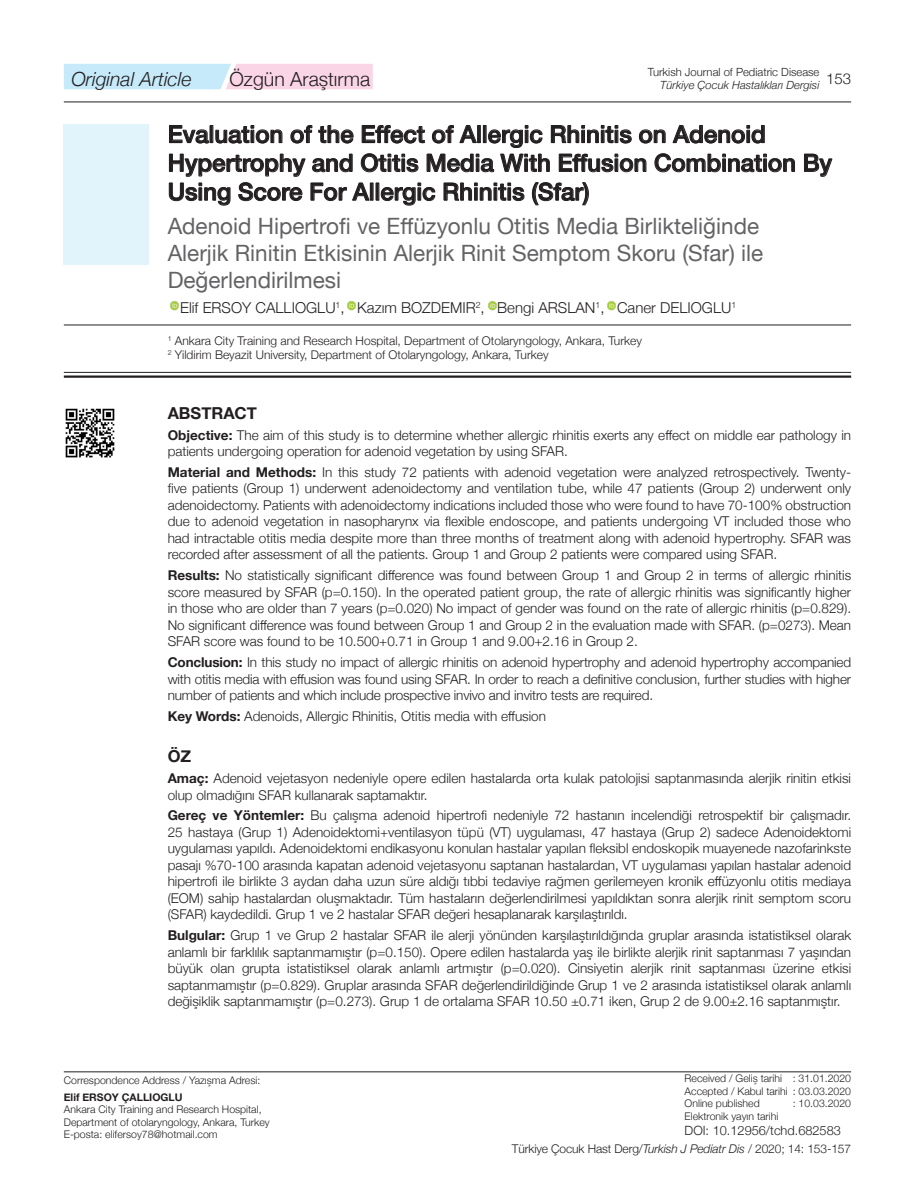
<style>
.page{position:relative;width:915px;height:1191px;background:#fff}
.page>*{position:absolute;margin:0;border:0;box-sizing:border-box;transform-origin:0 0}
.t1{font:500 24px/28.8px "Helvetica Neue";color:#231f20}
.t2{font:22.5px/27px "Helvetica Neue";color:#636366}
.t3{font:italic 300 19.5px "Helvetica Neue";color:#231f20}
.t4{font:300 19.5px "Helvetica Neue";color:#231f20}
.t5{font:700 16.5px "Helvetica Neue";color:#231f20}
.t6{font:300 15px "Helvetica Neue";color:#231f20}
.t7{font:300 13.5px/16.5px "Helvetica Neue";color:#231f20;text-align:justify}
.t8{font:300 12.75px "Helvetica Neue";color:#231f20}
.t9{font:300 12px "Helvetica Neue";color:#231f20}
.t10{font:300 11.25px "Helvetica Neue";color:#231f20}
.t11{font:italic 300 11.25px "Helvetica Neue";color:#231f20}
.t12{font:300 10.5px "Helvetica Neue";color:#231f20}
.t13{font:700 10.5px "Helvetica Neue";color:#231f20}
.s1{font-weight:700}
.s2{font-style:italic}
</style>
<div class="page">
<hr style="left:64px;top:324px;width:786px;height:1px;background:#231f20">
<hr style="left:64px;top:1071px;width:786px;height:1px;background:#231f20">
<hr style="left:64px;top:375px;width:786px;height:3px;background:#231f20">
<hr style="left:64px;top:372px;width:786px;height:1px;background:#231f20">
<hr style="left:64px;top:102px;width:786px;height:1px;background:#231f20">
<svg style="left:804px;top:153px;width:28px;height:24px"></svg>
<svg style="left:168px;top:125px;width:627px;height:81px"></svg>
<div style="left:64px;top:124px;width:85px;height:140px;background:#e1f4fc"></div>
<svg style="left:64px;top:64px;width:308px;height:25px;background:#dee0f0"></svg>
<svg style="left:170px;top:300px;width:9px;height:10px"></svg>
<svg style="left:347px;top:300px;width:9px;height:10px"></svg>
<svg style="left:488px;top:300px;width:8px;height:10px"></svg>
<svg style="left:607px;top:300px;width:9px;height:10px"></svg>
<img style="left:65px;top:408px;width:50px;height:50px">
<p class="t3" style="left:71px;top:64px;width:121px">Original Article</p>
<p class="t4" style="left:229px;top:63px;width:142px">Özgün Araştırma</p>
<p class="t10" style="left:647px;top:63px;width:173px">Turkish Journal of Pediatric Disease</p>
<p class="t11" style="left:660px;top:76px;width:160px">Türkiye Çocuk Hastalıkları Dergisi</p>
<p class="t6" style="left:825px;top:66px;width:27px">153</p>
<p class="t1" style="left:168px;top:118px;width:665px">Evaluation of the Effect of Allergic Rhinitis on Adenoid<br>Hypertrophy and Otitis Media With Effusion Combination By<br>Using Score For Allergic Rhinitis (Sfar)</p>
<p class="t2" style="left:168px;top:213px;width:597px">Adenoid Hipertrofi ve Effüzyonlu Otitis Media Birlikteliğinde<br>Alerjik Rinitin Etkisinin Alerjik Rinit Semptom Skoru (Sfar) ile<br>Değerlendirilmesi</p>
<p class="t6" style="left:180px;top:295px;width:557px">Elif ERSOY CALLIOGLU<sup>1</sup>, Kazım BOZDEMIR<sup>2</sup>, Bengi ARSLAN<sup>1</sup>, Caner DELIOGLU<sup>1</sup></p>
<p class="t9" style="left:168px;top:331px;width:475px"><sup>1</sup> Ankara City Training and Research Hospital, Department of Otolaryngology, Ankara, Turkey</p>
<p class="t9" style="left:168px;top:345px;width:382px"><sup>2</sup> Yildirim Beyazit University, Department of Otolaryngology, Ankara, Turkey</p>
<p class="t5" style="left:168px;top:400px;width:91px">ABSTRACT</p>
<p class="t7" style="left:168px;top:425px;width:684px"><span class="s1">Objective:</span> The aim of this study is to determine whether allergic rhinitis exerts any effect on middle ear pathology in patients undergoing operation for adenoid vegetation by using SFAR.</p>
<p class="t7" style="left:168px;top:463px;width:684px"><span class="s1">Material and Methods:</span> In this study 72 patients with adenoid vegetation were analyzed retrospectively. Twenty&shy;five patients (Group 1) underwent adenoidectomy and ventilation tube, while 47 patients (Group 2) underwent only adenoidectomy. Patients with adenoidectomy indications included those who were found to have 70-100% obstruction due to adenoid vegetation in nasopharynx via flexible endoscope, and patients undergoing VT included those who had intractable otitis media despite more than three months of treatment along with adenoid hypertrophy. SFAR was recorded after assessment of all the patients. Group 1 and Group 2 patients were compared using SFAR.</p>
<p class="t7" style="left:168px;top:566px;width:684px"><span class="s1">Results:</span> No statistically significant difference was found between Group 1 and Group 2 in terms of allergic rhinitis score measured by SFAR (p=0.150). In the operated patient group, the rate of allergic rhinitis was significantly higher in those who are older than 7 years (p=0.020) No impact of gender was found on the rate of allergic rhinitis (p=0.829).<br>No significant difference was found between Group 1 and Group 2 in the evaluation made with SFAR. (p=0273). Mean SFAR score was found to be 10.500+0.71 in Group 1 and 9.00+2.16 in Group 2.</p>
<p class="t7" style="left:168px;top:653px;width:684px"><span class="s1">Conclusion:</span> In this study no impact of allergic rhinitis on adenoid hypertrophy and adenoid hypertrophy accompanied with otitis media with effusion was found using SFAR. In order to reach a definitive conclusion, further studies with higher number of patients and which include prospective invivo and invitro tests are required.</p>
<p class="t7" style="left:168px;top:706px;width:380px"><span class="s1">Key Words:</span> Adenoids, Allergic Rhinitis, Otitis media with effusion</p>
<p class="t5" style="left:168px;top:743px;width:25px">ÖZ</p>
<p class="t7" style="left:168px;top:769px;width:684px"><span class="s1">Amaç:</span> Adenoid vejetasyon nedeniyle opere edilen hastalarda orta kulak patolojisi saptanmasında alerjik rinitin etkisi olup olmadığını SFAR kullanarak saptamaktır.</p>
<p class="t7" style="left:168px;top:806px;width:684px"><span class="s1">Gereç ve Yöntemler:</span> Bu çalışma adenoid hipertrofi nedeniyle 72 hastanın incelendiği retrospektif bir çalışmadır.<br>25 hastaya (Grup 1) Adenoidektomi+ventilasyon tüpü (VT) uygulaması, 47 hastaya (Grup 2) sadece Adenoidektomi uygulaması yapıldı. Adenoidektomi endikasyonu konulan hastalar yapılan fleksibl endoskopik muayenede nazofarinkste pasajı %70-100 arasında kapatan adenoid vejetasyonu saptanan hastalardan, VT uygulaması yapılan hastalar adenoid hipertrofi ile birlikte 3 aydan daha uzun süre aldığı tıbbi tedaviye rağmen gerilemeyen kronik effüzyonlu otitis mediaya (EOM) sahip hastalardan oluşmaktadır. Tüm hastaların değerlendirilmesi yapıldıktan sonra alerjik rinit semptom scoru (SFAR) kaydedildi. Grup 1 ve 2 hastalar SFAR değeri hesaplanarak karşılaştırıldı.</p>
<p class="t7" style="left:168px;top:926px;width:684px"><span class="s1">Bulgular:</span> Grup 1 ve Grup 2 hastalar SFAR ile alerji yönünden karşılaştırıldığında gruplar arasında istatistiksel olarak anlamlı bir farklılık saptanmamıştır (p=0.150). Opere edilen hastalarda yaş ile birlikte alerjik rinit saptanması 7 yaşından büyük olan grupta istatistiksel olarak anlamlı artmıştır (p=0.020). Cinsiyetin alerjik rinit saptanması üzerine etkisi saptanmamıştır (p=0.829). Gruplar arasında SFAR değerlendirildiğinde Grup 1 ve 2 arasında istatistiksel olarak anlamlı değişiklik saptanmamıştır (p=0.273). Grup 1 de ortalama SFAR 10.50 ±0.71 iken, Grup 2 de 9.00±2.16 saptanmıştır.</p>
<p class="t12" style="left:64px;top:1071px;width:198px">Correspondence Address / Yazışma Adresi:</p>
<p class="t13" style="left:64px;top:1088px;width:120px">Elif ERSOY ÇALLIOGLU</p>
<p class="t12" style="left:64px;top:1101px;width:199px">Ankara City Training and Research Hospital,</p>
<p class="t12" style="left:64px;top:1113px;width:207px">Department of otolaryngology, Ankara, Turkey</p>
<p class="t12" style="left:64px;top:1126px;width:155px">E-posta: elifersoy78@hotmail.com</p>
<p class="t12" style="left:684px;top:1070px;width:168px">Received / Geliş tarihi : 31.01.2020</p>
<p class="t12" style="left:684px;top:1082px;width:168px">Accepted / Kabul tarihi : 03.03.2020</p>
<p class="t12" style="left:684px;top:1095px;width:77px">Online published</p>
<p class="t12" style="left:792px;top:1095px;width:60px">: 10.03.2020</p>
<p class="t12" style="left:684px;top:1107px;width:95px">Elektronik yayın tarihi</p>
<p class="t8" style="left:684px;top:1120px;width:158px">DOI: 10.12956/tchd.682583</p>
<p class="t9" style="left:512px;top:1139px;width:340px">Türkiye Çocuk Hast Derg/<span class="s2">Turkish J Pediatr Dis</span> / 2020; 14: 153-157</p>
</div>
